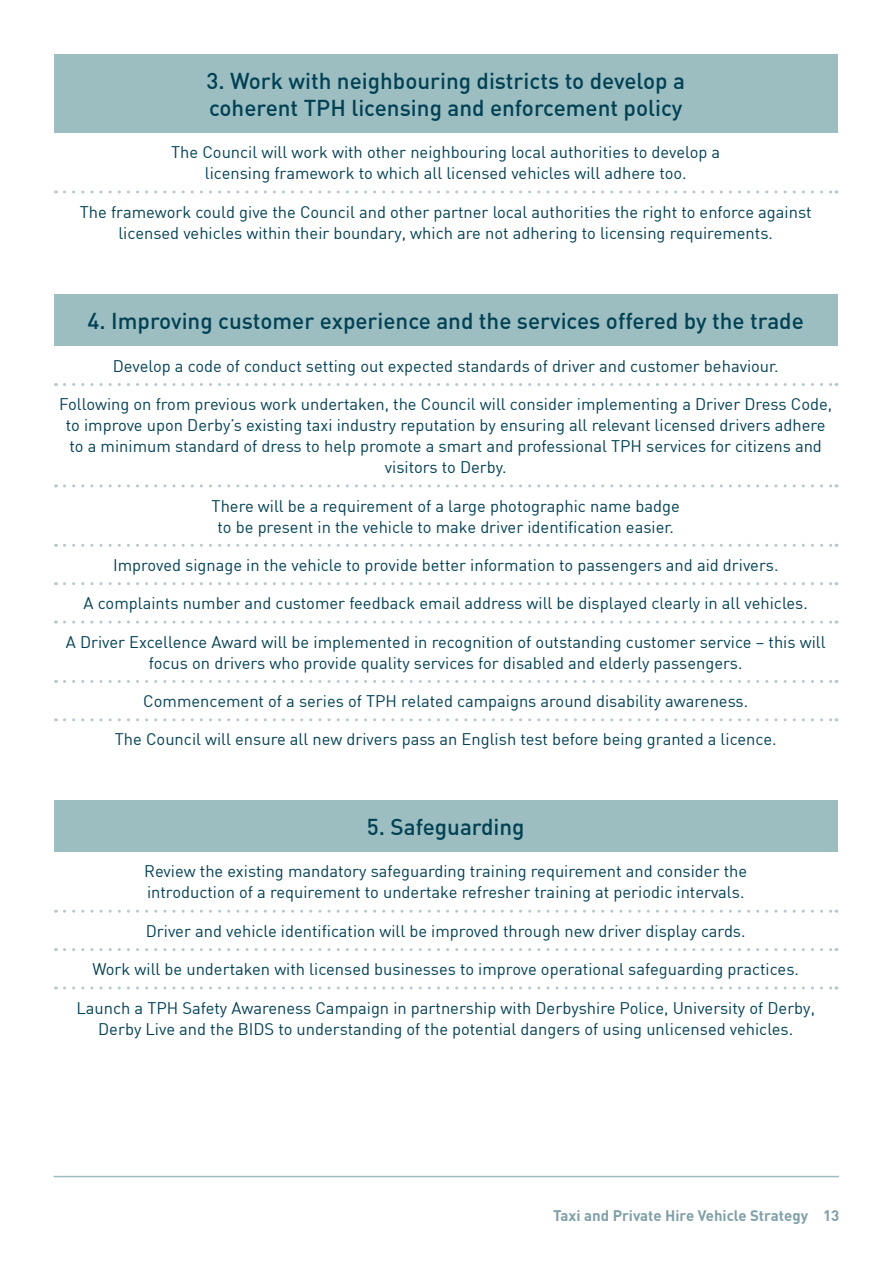
<style>
.page{position:relative;width:893px;height:1263px;background:#fff}
.page>*{position:absolute;margin:0;border:0;box-sizing:border-box;transform-origin:0 0}
.t1{font:500 22.5px/27px "DIN";color:#004155}
.t2{font:16.5px/21px "DIN";color:#004155;text-align:center}
.t3{font:700 15px "DIN";color:#7fa0a7}
</style>
<div class="page">
<hr style="left:54px;top:1176px;width:785px;height:1px;background:#9cbec0">
<div style="left:54px;top:54px;width:783px;height:79px;background:#9cbec0"></div>
<svg style="left:64px;top:190px;width:773px;height:3px"></svg>
<div style="left:54px;top:295px;width:783px;height:51px;background:#9cbec0"></div>
<svg style="left:64px;top:383px;width:773px;height:3px"></svg>
<svg style="left:64px;top:484px;width:773px;height:3px"></svg>
<svg style="left:64px;top:544px;width:773px;height:3px"></svg>
<svg style="left:64px;top:582px;width:773px;height:3px"></svg>
<svg style="left:64px;top:621px;width:773px;height:3px"></svg>
<svg style="left:64px;top:680px;width:773px;height:3px"></svg>
<svg style="left:64px;top:718px;width:773px;height:3px"></svg>
<div style="left:54px;top:800px;width:783px;height:52px;background:#9cbec0"></div>
<svg style="left:64px;top:910px;width:773px;height:3px"></svg>
<svg style="left:64px;top:948px;width:773px;height:3px"></svg>
<svg style="left:64px;top:986px;width:773px;height:3px"></svg>
<h1 class="t1" style="left:206px;top:66px;width:480px">3. Work with neighbouring districts to develop a coherent TPH licensing and enforcement policy</h1>
<p class="t2" style="left:171px;top:141px;width:550px">The Council will work with other neighbouring local authorities to develop a licensing framework to which all licensed vehicles will adhere too.</p>
<p class="t2" style="left:80px;top:201px;width:733px">The framework could give the Council and other partner local authorities the right to enforce against licensed vehicles within their boundary, which are not adhering to licensing requirements.</p>
<h1 class="t1" style="left:88px;top:307px;width:718px">4. Improving customer experience and the services offered by the trade</h1>
<p class="t2" style="left:113px;top:355px;width:667px">Develop a code of conduct setting out expected standards of driver and customer behaviour.</p>
<p class="t2" style="left:59px;top:393px;width:774px">Following on from previous work undertaken, the Council will consider implementing a Driver Dress Code, to improve upon Derby’s existing taxi industry reputation by ensuring all relevant licensed drivers adhere to a minimum standard of dress to help promote a smart and professional TPH services for citizens and visitors to Derby.</p>
<p class="t2" style="left:212px;top:495px;width:470px">There will be a requirement of a large photographic name badge to be present in the vehicle to make driver identification easier.</p>
<p class="t2" style="left:113px;top:554px;width:667px">Improved signage in the vehicle to provide better information to passengers and aid drivers.</p>
<p class="t2" style="left:84px;top:592px;width:726px">A complaints number and customer feedback email address will be displayed clearly in all vehicles.</p>
<p class="t2" style="left:66px;top:631px;width:761px">A Driver Excellence Award will be implemented in recognition of outstanding customer service – this will focus on drivers who provide quality services for disabled and elderly passengers.</p>
<p class="t2" style="left:143px;top:690px;width:606px">Commencement of a series of TPH related campaigns around disability awareness.</p>
<p class="t2" style="left:115px;top:729px;width:663px">The Council will ensure all new drivers pass an English test before being granted a licence.</p>
<h1 class="t1" style="left:367px;top:812px;width:159px">5. Safeguarding</h1>
<p class="t2" style="left:144px;top:861px;width:605px;text-align:left">Review the existing mandatory safeguarding training requirement and consider the introduction of a requirement to undertake refresher training at periodic intervals.</p>
<p class="t2" style="left:146px;top:920px;width:601px">Driver and vehicle identification will be improved through new driver display cards.</p>
<p class="t2" style="left:92px;top:958px;width:708px">Work will be undertaken with licensed businesses to improve operational safeguarding practices.</p>
<p class="t2" style="left:76px;top:997px;width:740px">Launch a TPH Safety Awareness Campaign in partnership with Derbyshire Police, University of Derby,<br>Derby Live and the BIDS to understanding of the potential dangers of using unlicensed vehicles.</p>
<p class="t3" style="left:553px;top:1205px;width:288px">Taxi and Private Hire Vehicle Strategy 13</p>
</div>
